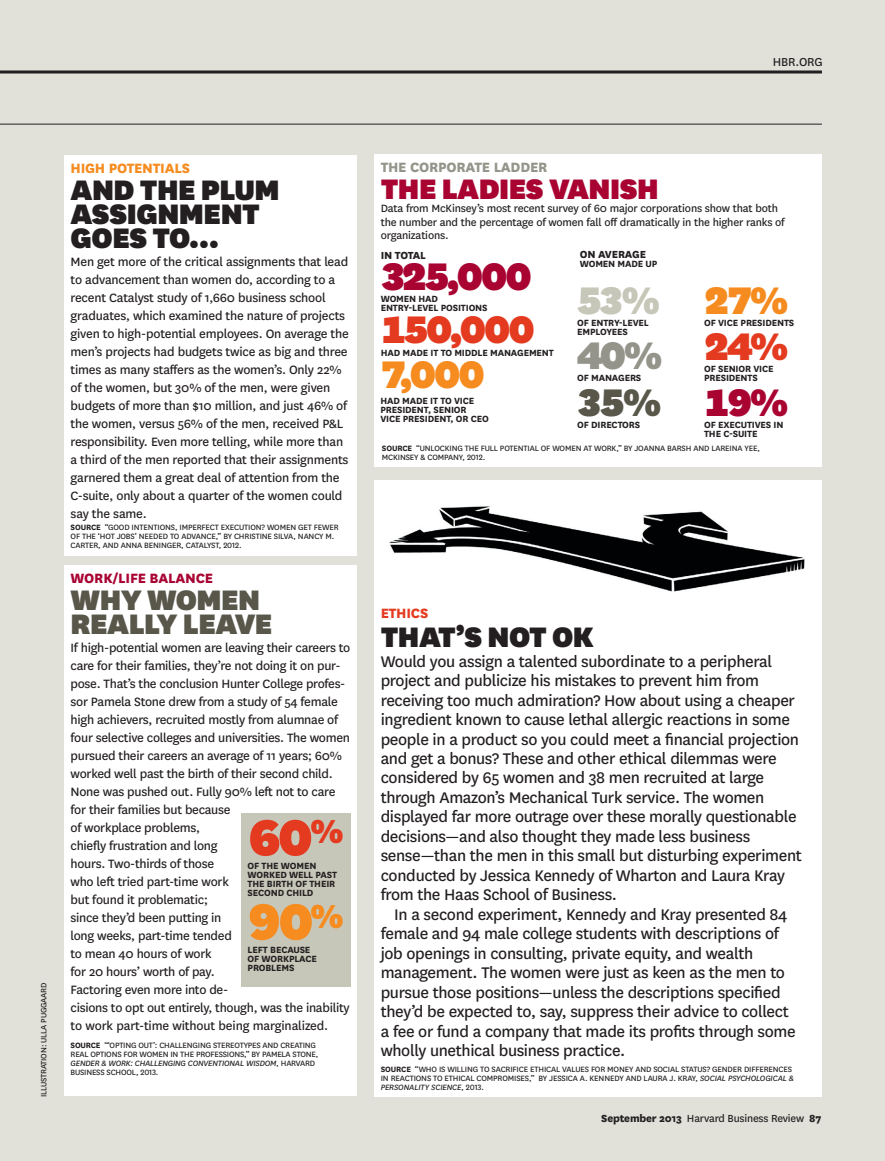
<style>
.page{position:relative;width:885px;height:1161px;background:#fff}
.page>*{position:absolute;margin:0;border:0;box-sizing:border-box;transform-origin:0 0}
.t1{font:900 59.25px "National HBR";color:#f68b1f}
.t2{font:900 59.25px "National HBR";color:#e43b20}
.t3{font:900 45px "National HBR";color:#a90332}
.t4{font:900 45px "National HBR";color:#e43b20}
.t5{font:900 45px "National HBR";color:#f68b1f}
.t6{font:900 45px "National HBR";color:#c7c7b9}
.t7{font:900 45px "National HBR";color:#94948a}
.t8{font:900 45px "National HBR";color:#58574a}
.t9{font:900 33px/24px "National HBR";color:#231f20}
.t10{font:900 33px/24px "National HBR";color:#58574a}
.t11{font:900 33px "National HBR";color:#a90332}
.t12{font:18px/19.5px "National HBR";letter-spacing:-.02em;color:#231f20}
.t13{font:800 15.75px "National HBR";color:#94948a}
.t14{font:800 15.75px "National HBR";color:#a90332}
.t15{font:800 15.75px "National HBR";color:#f68b1f}
.t16{font:800 15.75px "National HBR";color:#e43b20}
.t17{font:14.1px/18px "National HBR";letter-spacing:-.02em;color:#231f20}
.t18{font:13.5px "National HBR";color:#231f20}
.t19{font:12.3px/13.5px "National HBR";letter-spacing:-.015em;color:#231f20}
.t20{font:12px "National HBR";letter-spacing:-.015em;color:#231f20}
.t21{font:800 12px "National HBR";color:#231f20}
.t22{font:700 10.5px/9px "National HBR";color:#231f20}
.t23{font:9px/9px "National HBR";letter-spacing:-.015em;color:#231f20}
.s1{font-weight:700}
.s2{font-style:italic}
.s3{font-weight:800}
</style>
<div class="page">
<div style="left:0;top:0;width:884px;height:1161px;background:#e1e1d9"></div>
<div style="left:374px;top:154px;width:447px;height:312px;background:#fff"></div>
<div style="left:64px;top:156px;width:292px;height:400px;background:#fff"></div>
<div style="left:374px;top:480px;width:447px;height:616px;background:#fff"></div>
<div style="left:64px;top:566px;width:292px;height:530px;background:#fff"></div>
<div style="left:241px;top:897px;width:109px;height:90px;background:#c7c7b9"></div>
<div style="left:241px;top:813px;width:109px;height:85px;background:#c7c7b9"></div>
<img style="left:389px;top:506px;width:416px;height:86px">
<hr style="left:0;top:124px;width:821px;height:1px;background:#231f20">
<svg style="left:0;top:70px;width:821px;height:4px;background:#524f4e"></svg>
<p class="t18" style="left:772px;top:53px;width:51px">HBR.ORG</p>
<p class="t23" style="left:39px;top:1097px;width:116px;rotate:-90deg">ILLUSTRATION: ULLA PUGGAARD</p>
<p class="t15" style="left:70px;top:157px;width:121px">HIGH POTENTIALS</p>
<h3 class="t9" style="left:70px;top:176px;width:210px">AND THE PLUM<br>ASSIGNMENT<br>GOES TO…</h3>
<p class="t17" style="left:70px;top:252px;width:280px">Men get more of the critical assignments that lead to advancement than women do, according to a recent Catalyst study of 1,660 business school graduates, which examined the nature of projects given to high-potential employees. On average the men’s projects had budgets twice as big and three times as many staffers as the women’s. Only 22% of the women, but 30% of the men, were given budgets of more than $10 million, and just 46% of the women, versus 56% of the men, received P&amp;L responsibility. Even more telling, while more than a third of the men reported that their assignments garnered them a great deal of attention from the C-suite, only about a quarter of the women could say the same.</p>
<p class="t23" style="left:70px;top:523px;width:270px"><span class="s1">SOURCE</span> “GOOD INTENTIONS, IMPERFECT EXECUTION? WOMEN GET FEWER<br>OF THE ‘HOT JOBS’ NEEDED TO ADVANCE,” BY CHRISTINE SILVA, NANCY M.<br>CARTER, AND ANNA BENINGER, CATALYST, 2012.</p>
<p class="t14" style="left:70px;top:567px;width:144px">WORK/LIFE BALANCE</p>
<h3 class="t10" style="left:70px;top:586px;width:203px">WHY WOMEN<br>REALLY LEAVE</h3>
<p class="t17" style="left:70px;top:638px;width:281px">If high-potential women are leaving their careers to care for their families, they’re not doing it on pur&shy;pose. That’s the conclusion Hunter College profes&shy;sor Pamela Stone drew from a study of 54 female high achievers, recruited mostly from alumnae of four selective colleges and universities. The women pursued their careers an average of 11 years; 60% worked well past the birth of their second child.<br>None was pushed out. Fully 90% left not to care for their families but because<br>of workplace problems,<br>chiefly frustration and long<br>hours. Two-thirds of those<br>who left tried part-time work<br>but found it problematic;<br>since they’d been putting in<br>long weeks, part-time tended<br>to mean 40 hours of work<br>for 20 hours’ worth of pay.<br>Factoring even more into de-<br>cisions to opt out entirely, though, was the inability to work part-time without being marginalized.</p>
<p class="t23" style="left:70px;top:1041px;width:249px"><span class="s1">SOURCE</span> “‘OPTING OUT’: CHALLENGING STEREOTYPES AND CREATING REAL OPTIONS FOR WOMEN IN THE PROFESSIONS,” BY PAMELA STONE, <span class="s2">GENDER &amp; WORK: CHALLENGING CONVENTIONAL WISDOM,</span> HARVARD BUSINESS SCHOOL, 2013.</p>
<h1 class="t2" style="left:247px;top:796px;width:97px">60<sup>%</sup></h1>
<p class="t22" style="left:247px;top:860px;width:91px">OF THE WOMEN<br>WORKED WELL PAST<br>THE BIRTH OF THEIR<br>SECOND CHILD</p>
<h1 class="t1" style="left:247px;top:880px;width:97px">90<sup>%</sup></h1>
<p class="t22" style="left:247px;top:945px;width:71px">LEFT BECAUSE<br>OF WORKPLACE<br>PROBLEMS</p>
<p class="t13" style="left:380px;top:155px;width:168px">THE CORPORATE LADDER</p>
<h3 class="t11" style="left:380px;top:166px;width:279px">THE LADIES VANISH</h3>
<p class="t19" style="left:380px;top:201px;width:405px">Data from McKinsey’s most recent survey of 60 major corporations show that both the number and the percentage of women fall off dramatically in the higher ranks of organizations.</p>
<p class="t21" style="left:380px;top:247px;width:47px">IN TOTAL</p>
<h2 class="t3" style="left:380px;top:245px;width:152px">325,000</h2>
<p class="t22" style="left:380px;top:294px;width:108px">WOMEN HAD<br>ENTRY-LEVEL POSITIONS</p>
<h2 class="t4" style="left:380px;top:298px;width:155px">150,000</h2>
<p class="t22" style="left:380px;top:348px;width:175px">HAD MADE IT TO MIDDLE MANAGEMENT</p>
<h2 class="t5" style="left:380px;top:343px;width:105px">7,000</h2>
<p class="t22" style="left:380px;top:395px;width:110px">HAD MADE IT TO VICE<br>PRESIDENT, SENIOR<br>VICE PRESIDENT, OR CEO</p>
<p class="t21" style="left:579px;top:246px;width:68px">ON AVERAGE</p>
<p class="t22" style="left:579px;top:259px;width:79px">WOMEN MADE UP</p>
<h2 class="t6" style="left:577px;top:269px;width:84px">53%</h2>
<p class="t22" style="left:577px;top:317px;width:73px">OF ENTRY-LEVEL<br>EMPLOYEES</p>
<h2 class="t7" style="left:577px;top:324px;width:87px">40%</h2>
<p class="t22" style="left:577px;top:373px;width:66px">OF MANAGERS</p>
<h2 class="t8" style="left:577px;top:371px;width:86px">35%</h2>
<p class="t22" style="left:577px;top:419px;width:65px">OF DIRECTORS</p>
<h2 class="t5" style="left:704px;top:269px;width:86px">27%</h2>
<p class="t22" style="left:704px;top:317px;width:92px">OF VICE PRESIDENTS</p>
<h2 class="t4" style="left:704px;top:315px;width:86px">24%</h2>
<p class="t22" style="left:704px;top:364px;width:71px">OF SENIOR VICE<br>PRESIDENTS</p>
<h2 class="t3" style="left:704px;top:371px;width:86px">19%</h2>
<p class="t22" style="left:704px;top:419px;width:81px">OF EXECUTIVES IN<br>THE C-SUITE</p>
<p class="t23" style="left:382px;top:443px;width:379px"><span class="s1">SOURCE</span> “UNLOCKING THE FULL POTENTIAL OF WOMEN AT WORK,” BY JOANNA BARSH AND LAREINA YEE,<br>MCKINSEY &amp; COMPANY, 2012.</p>
<p class="t16" style="left:380px;top:602px;width:49px">ETHICS</p>
<h3 class="t9" style="left:380px;top:623px;width:214px">THAT’S NOT OK</h3>
<p class="t12" style="left:380px;top:650px;width:422px">Would you assign a talented subordinate to a peripheral project and publicize his mistakes to prevent him from receiving too much admiration? How about using a cheaper ingredient known to cause lethal allergic reactions in some people in a product so you could meet a financial projection and get a bonus? These and other ethical dilemmas were considered by 65 women and 38 men recruited at large through Amazon’s Mechanical Turk service. The women displayed far more outrage over these morally questionable decisions—and also thought they made less business sense—than the men in this small but disturbing experiment conducted by Jessica Kennedy of Wharton and Laura Kray from the Haas School of Business.</p>
<p class="t12" style="left:380px;top:904px;width:416px;text-indent:14px">In a second experiment, Kennedy and Kray presented 84 female and 94 male college students with descriptions of job openings in consulting, private equity, and wealth management. The women were just as keen as the men to pursue those positions—unless the descriptions specified they’d be expected to, say, suppress their advice to collect a fee or fund a company that made its profits through some wholly unethical business practice.</p>
<p class="t23" style="left:380px;top:1064px;width:414px"><span class="s1">SOURCE</span> “WHO IS WILLING TO SACRIFICE ETHICAL VALUES FOR MONEY AND SOCIAL STATUS? GENDER DIFFERENCES<br>IN REACTIONS TO ETHICAL COMPROMISES,” BY JESSICA A. KENNEDY AND LAURA J. KRAY, <span class="s2">SOCIAL PSYCHOLOGICAL &amp;<br>PERSONALITY SCIENCE,</span> 2013.</p>
<p class="t20" style="left:601px;top:1110px;width:222px"><span class="s3">September 2013</span> Harvard Business Review <span class="s3">87</span></p>
</div>
